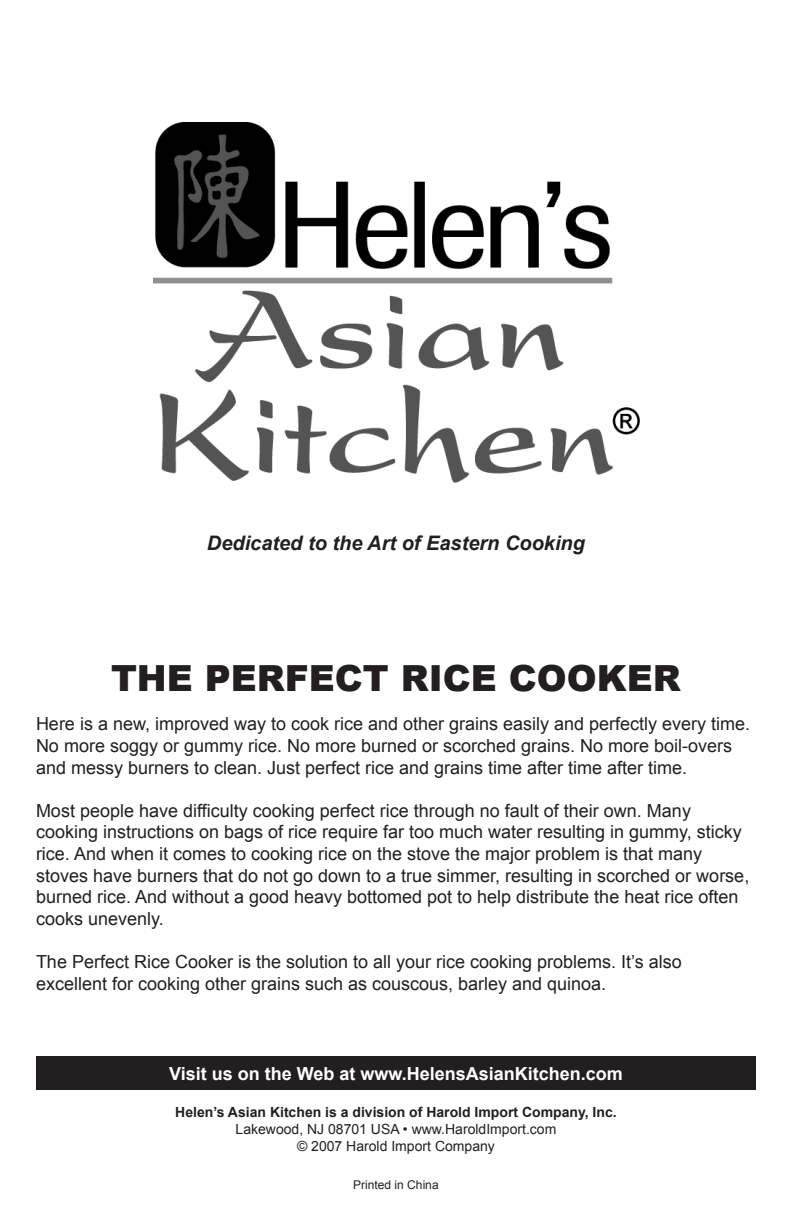
<style>
.page{position:relative;width:792px;height:1224px;background:#fff}
.page>*{position:absolute;margin:0;border:0;box-sizing:border-box;transform-origin:0 0}
.t1{font:900 36px "Arial";color:#231f20}
.t2{font:italic 700 20px "Arial";color:#231f20}
.t3{font:18px/21.6px "Arial";color:#231f20}
.t4{font:700 18px "Arial";color:#fff}
.t5{font:14px "Arial";color:#231f20}
.t6{font:700 14px "Arial";color:#231f20}
.t7{font:12px "Arial";color:#231f20}
</style>
<div class="page">
<img style="left:153px;top:122px;width:486px;height:360px">
<div style="left:36px;top:1057px;width:720px;height:33px;background:#231f20"></div>
<p class="t2" style="left:207px;top:529px;width:380px">Dedicated to the Art of Eastern Cooking</p>
<p class="t1" style="left:111px;top:652px;width:571px">THE PERFECT RICE COOKER</p>
<p class="t3" style="left:36px;top:713px;width:716px">Here is a new, improved way to cook rice and other grains easily and perfectly every time.<br>No more soggy or gummy rice. No more burned or scorched grains. No more boil-overs and messy burners to clean. Just perfect rice and grains time after time after time.</p>
<p class="t3" style="left:36px;top:800px;width:715px">Most people have difficulty cooking perfect rice through no fault of their own. Many cooking instructions on bags of rice require far too much water resulting in gummy, sticky rice. And when it comes to cooking rice on the stove the major problem is that many stoves have burners that do not go down to a true simmer, resulting in scorched or worse, burned rice. And without a good heavy bottomed pot to help distribute the heat rice often cooks unevenly.</p>
<p class="t3" style="left:36px;top:951px;width:647px">The Perfect Rice Cooker is the solution to all your rice cooking problems. It’s also excellent for cooking other grains such as couscous, barley and quinoa.</p>
<p class="t4" style="left:169px;top:1062px;width:455px">Visit us on the Web at www.HelensAsianKitchen.com</p>
<p class="t6" style="left:175px;top:1103px;width:443px">Helen’s Asian Kitchen is a division of Harold Import Company, Inc.</p>
<p class="t5" style="left:236px;top:1120px;width:322px">Lakewood, NJ 08701 USA • www.HaroldImport.com</p>
<p class="t5" style="left:297px;top:1137px;width:199px">© 2007 Harold Import Company</p>
<p class="t7" style="left:353px;top:1177px;width:87px">Printed in China</p>
</div>
